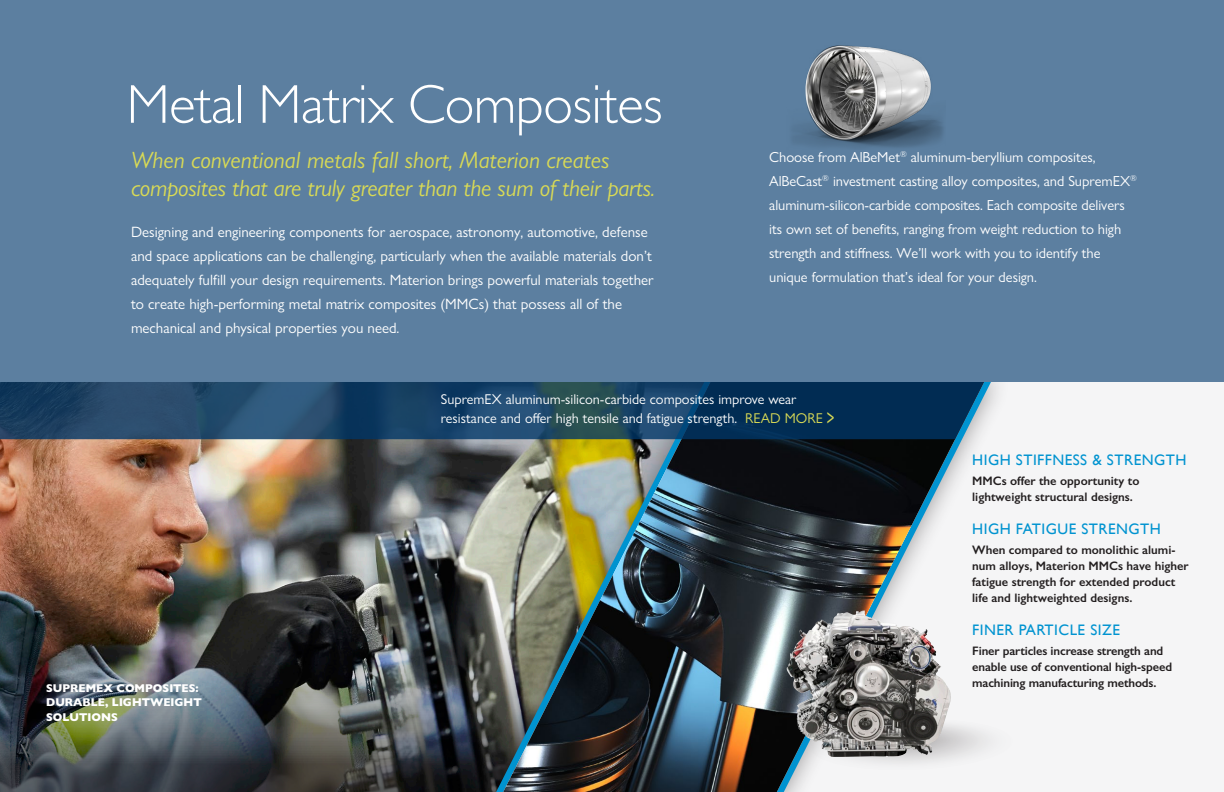
<style>
.page{position:relative;width:1224px;height:792px;background:#fff}
.page>*{position:absolute;margin:0;border:0;box-sizing:border-box;transform-origin:0 0}
.t1{font:300 55px "Gill Sans";letter-spacing:-.01em;color:#fff}
.t2{font:italic 23.6px/28.3px "Gill Sans Nova";letter-spacing:-.01em;color:#d9da55}
.t3{font:15.2px "Gill Sans";letter-spacing:.03em;color:#0093d0}
.t4{font:15px/24px "Gill Sans Nova";color:#fff}
.t5{font:14.6px/24px "Gill Sans Nova";letter-spacing:-.005em;color:#fff}
.t6{font:14.3px/18.7px "Gill Sans Nova";color:#fff}
.t7{font:600 12.4px/16.2px "Gill Sans";color:#231f20}
.t8{font:800 11.3px/14.6px "Gill Sans Nova";color:#fff}
.s1{color:#d9da55}
.s2{font-size:24.7px;color:#d9da55}
</style>
<div class="page">
<div style="left:778px;top:382px;width:446px;height:410px;background:#f5f5f6"></div>
<img style="left:0;top:439px;width:473px;height:353px">
<div style="left:473px;top:359px;width:538px;height:433px;background:#231f20;opacity:.43"></div>
<svg style="left:496px;top:382px;width:495px;height:410px"></svg>
<img style="left:503px;top:439px;width:481px;height:353px">
<svg style="left:0;top:382px;width:984px;height:57px;background:#194264"></svg>
<svg style="left:805px;top:715px;width:206px;height:60px"></svg>
<svg style="left:900px;top:734px;width:23px;height:11px"></svg>
<img style="left:787px;top:611px;width:72px;height:116px">
<div style="left:0;top:0;width:1224px;height:382px;background:#5c7fa0"></div>
<img style="left:793px;top:45px;width:150px;height:103px">
<img style="left:806px;top:46px;width:125px;height:94px">
<p class="t1" style="left:127px;top:61px;width:537px">Metal Matrix Composites</p>
<p class="t2" style="left:131px;top:146px;width:526px">When conventional metals fall short, Materion creates composites that are truly greater than the sum of their parts.</p>
<p class="t4" style="left:131px;top:220px;width:524px">Designing and engineering components for aerospace, astronomy, automotive, defense and space applications can be challenging, particularly when the available materials don’t adequately fulfill your design requirements. Materion brings powerful materials together to create high-performing metal matrix composites (MMCs) that possess all of the mechanical and physical properties you need.</p>
<p class="t5" style="left:769px;top:144px;width:369px">Choose from AlBeMet<sup>®</sup> aluminum-beryllium composites, AlBeCast<sup>®</sup> investment casting alloy composites, and SupremEX<sup>® </sup>aluminum-silicon-carbide composites. Each composite delivers its own set of benefits, ranging from weight reduction to high strength and stiffness. We’ll work with you to identify the unique formulation that’s ideal for your design.</p>
<p class="t8" style="left:46px;top:681px;width:157px">SUPREMEX COMPOSITES:<br>DURABLE, LIGHTWEIGHT<br>SOLUTIONS</p>
<p class="t6" style="left:441px;top:390px;width:395px">SupremEX aluminum-silicon-carbide composites improve wear resistance and offer high tensile and fatigue strength. <span class="s1">READ MORE</span> <span class="s2">&gt;</span></p>
<p class="t3" style="left:972px;top:451px;width:216px">HIGH STIFFNESS &amp; STRENGTH</p>
<p class="t7" style="left:972px;top:472px;width:169px">MMCs offer the opportunity to lightweight structural designs.</p>
<p class="t3" style="left:972px;top:520px;width:190px">HIGH FATIGUE STRENGTH</p>
<p class="t7" style="left:972px;top:541px;width:218px">When compared to monolithic alumi&shy;num alloys, Materion MMCs have higher fatigue strength for extended product life and lightweighted designs.</p>
<p class="t3" style="left:972px;top:621px;width:149px">FINER PARTICLE SIZE</p>
<p class="t7" style="left:972px;top:643px;width:201px">Finer particles increase strength and enable use of conventional high-speed machining manufacturing methods.</p>
</div>
